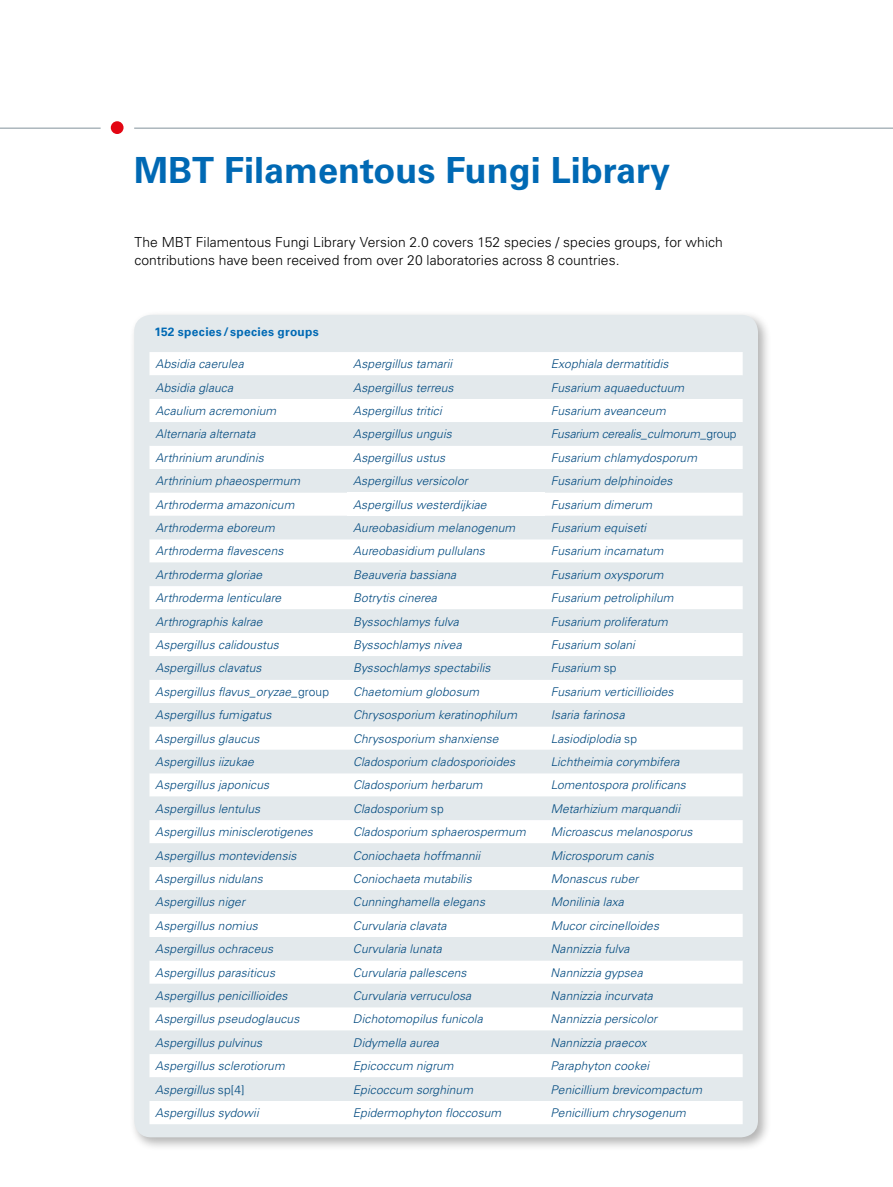
<style>
.page{position:relative;width:893px;height:1187px;background:#fff}
.page>*{position:absolute;margin:0;border:0;box-sizing:border-box;transform-origin:0 0}
.t1{font:700 36px "Univers LT Std";color:#0069b4}
.t2{font:300 13.8px/18px "Univers LT Std";letter-spacing:.005em;color:#000}
.t3{font:italic 300 12px "Univers LT Std";letter-spacing:.01em;color:#00497f}
.t4{font:italic 300 12px "Univers LT Std";letter-spacing:-.01em;color:#00497f}
.t5{font:700 12px "Univers LT Std";letter-spacing:.025em;color:#0069b4}
.s1{font-style:normal}
</style>
<div class="page">
<hr style="left:0;top:128px;width:101px;height:1px;background:#83929b">
<div style="left:111px;top:121px;width:13px;height:13px;background:#e30613;border-radius:50%"></div>
<hr style="left:134px;top:128px;width:759px;height:1px;background:#83929b">
<div style="left:129px;top:310px;width:643px;height:840px;background:#000;opacity:.3"></div>
<div style="left:134px;top:315px;width:624px;height:822px;background:#e3e9ec;border-radius:17px"></div>
<div style="left:149px;top:352px;width:594px;height:772px;background:#fff"></div>
<svg style="left:149px;top:375px;width:594px;height:725px"></svg>
<div style="left:347px;top:492px;width:198px;height:24px;background:#fff"></div>
<h1 class="t1" style="left:134px;top:150px;width:537px">MBT Filamentous Fungi Library</h1>
<p class="t2" style="left:134px;top:233px;width:590px">The MBT Filamentous Fungi Library Version 2.0 covers 152 species / species groups, for which contributions have been received from over 20 laboratories across 8 countries.</p>
<p class="t5" style="left:154px;top:324px;width:166px">152 species/species groups</p>
<p class="t3" style="left:155px;top:356px;width:90px">Absidia caerulea</p>
<p class="t3" style="left:353px;top:356px;width:100px">Aspergillus tamarii</p>
<p class="t3" style="left:551px;top:356px;width:119px">Exophiala dermatitidis</p>
<p class="t3" style="left:155px;top:380px;width:79px">Absidia glauca</p>
<p class="t3" style="left:353px;top:380px;width:102px">Aspergillus terreus</p>
<p class="t3" style="left:551px;top:380px;width:135px">Fusarium aquaeductuum</p>
<p class="t3" style="left:155px;top:403px;width:122px">Acaulium acremonium</p>
<p class="t3" style="left:353px;top:403px;width:90px">Aspergillus tritici</p>
<p class="t3" style="left:551px;top:403px;width:116px">Fusarium aveanceum</p>
<p class="t3" style="left:155px;top:427px;width:101px">Alternaria alternata</p>
<p class="t3" style="left:353px;top:427px;width:100px">Aspergillus unguis</p>
<p class="t4" style="left:551px;top:427px;width:187px">Fusarium cerealis_culmorum_<span class="s1">group</span></p>
<p class="t3" style="left:155px;top:450px;width:110px">Arthrinium arundinis</p>
<p class="t3" style="left:353px;top:450px;width:94px">Aspergillus ustus</p>
<p class="t3" style="left:551px;top:450px;width:148px">Fusarium chlamydosporum</p>
<p class="t3" style="left:155px;top:473px;width:146px">Arthrinium phaeospermum</p>
<p class="t3" style="left:353px;top:473px;width:116px">Aspergillus versicolor</p>
<p class="t3" style="left:551px;top:473px;width:123px">Fusarium delphinoides</p>
<p class="t3" style="left:155px;top:497px;width:140px">Arthroderma amazonicum</p>
<p class="t3" style="left:353px;top:497px;width:135px">Aspergillus westerdijkiae</p>
<p class="t3" style="left:551px;top:497px;width:103px">Fusarium dimerum</p>
<p class="t3" style="left:155px;top:520px;width:121px">Arthroderma eboreum</p>
<p class="t3" style="left:353px;top:520px;width:164px">Aureobasidium melanogenum</p>
<p class="t3" style="left:551px;top:520px;width:97px">Fusarium equiseti</p>
<p class="t3" style="left:155px;top:544px;width:130px">Arthroderma flavescens</p>
<p class="t3" style="left:353px;top:544px;width:133px">Aureobasidium pullulans</p>
<p class="t3" style="left:551px;top:544px;width:114px">Fusarium incarnatum</p>
<p class="t3" style="left:155px;top:567px;width:108px">Arthroderma gloriae</p>
<p class="t3" style="left:353px;top:567px;width:105px">Beauveria bassiana</p>
<p class="t3" style="left:551px;top:567px;width:114px">Fusarium oxysporum</p>
<p class="t3" style="left:155px;top:590px;width:127px">Arthroderma lenticulare</p>
<p class="t3" style="left:353px;top:590px;width:85px">Botrytis cinerea</p>
<p class="t3" style="left:551px;top:590px;width:124px">Fusarium petroliphilum</p>
<p class="t3" style="left:155px;top:614px;width:109px">Arthrographis kalrae</p>
<p class="t3" style="left:353px;top:614px;width:107px">Byssochlamys fulva</p>
<p class="t3" style="left:551px;top:614px;width:119px">Fusarium proliferatum</p>
<p class="t3" style="left:155px;top:637px;width:125px">Aspergillus calidoustus</p>
<p class="t3" style="left:353px;top:637px;width:110px">Byssochlamys nivea</p>
<p class="t3" style="left:551px;top:637px;width:86px">Fusarium solani</p>
<p class="t3" style="left:155px;top:660px;width:108px">Aspergillus clavatus</p>
<p class="t3" style="left:353px;top:660px;width:139px">Byssochlamys spectabilis</p>
<p class="t3" style="left:551px;top:660px;width:67px">Fusarium <span class="s1">sp</span></p>
<p class="t3" style="left:155px;top:684px;width:175px">Aspergillus flavus_oryzae_<span class="s1">group</span></p>
<p class="t3" style="left:353px;top:684px;width:128px">Chaetomium globosum</p>
<p class="t3" style="left:551px;top:684px;width:124px">Fusarium verticillioides</p>
<p class="t3" style="left:155px;top:707px;width:118px">Aspergillus fumigatus</p>
<p class="t3" style="left:353px;top:707px;width:166px">Chrysosporium keratinophilum</p>
<p class="t3" style="left:551px;top:707px;width:75px">Isaria farinosa</p>
<p class="t3" style="left:155px;top:731px;width:106px">Aspergillus glaucus</p>
<p class="t3" style="left:353px;top:731px;width:147px">Chrysosporium shanxiense</p>
<p class="t3" style="left:551px;top:731px;width:88px">Lasiodiplodia <span class="s1">sp</span></p>
<p class="t3" style="left:155px;top:754px;width:100px">Aspergillus iizukae</p>
<p class="t3" style="left:353px;top:754px;width:164px">Cladosporium cladosporioides</p>
<p class="t3" style="left:551px;top:754px;width:130px">Lichtheimia corymbifera</p>
<p class="t3" style="left:155px;top:777px;width:115px">Aspergillus japonicus</p>
<p class="t3" style="left:353px;top:777px;width:131px">Cladosporium herbarum</p>
<p class="t3" style="left:551px;top:777px;width:137px">Lomentospora prolificans</p>
<p class="t3" style="left:155px;top:801px;width:106px">Aspergillus lentulus</p>
<p class="t3" style="left:353px;top:801px;width:92px">Cladosporium <span class="s1">sp</span></p>
<p class="t3" style="left:551px;top:801px;width:131px">Metarhizium marquandii</p>
<p class="t3" style="left:155px;top:824px;width:159px">Aspergillus minisclerotigenes</p>
<p class="t3" style="left:353px;top:824px;width:174px">Cladosporium sphaerospermum</p>
<p class="t3" style="left:551px;top:824px;width:143px">Microascus melanosporus</p>
<p class="t3" style="left:155px;top:848px;width:143px">Aspergillus montevidensis</p>
<p class="t3" style="left:353px;top:848px;width:129px">Coniochaeta hoffmannii</p>
<p class="t3" style="left:551px;top:848px;width:105px">Microsporum canis</p>
<p class="t3" style="left:155px;top:871px;width:109px">Aspergillus nidulans</p>
<p class="t3" style="left:353px;top:871px;width:120px">Coniochaeta mutabilis</p>
<p class="t3" style="left:551px;top:871px;width:89px">Monascus ruber</p>
<p class="t3" style="left:155px;top:894px;width:91px">Aspergillus niger</p>
<p class="t3" style="left:353px;top:894px;width:134px">Cunninghamella elegans</p>
<p class="t3" style="left:551px;top:894px;width:75px">Monilinia laxa</p>
<p class="t3" style="left:155px;top:918px;width:104px">Aspergillus nomius</p>
<p class="t3" style="left:353px;top:918px;width:95px">Curvularia clavata</p>
<p class="t3" style="left:551px;top:918px;width:110px">Mucor circinelloides</p>
<p class="t3" style="left:155px;top:941px;width:120px">Aspergillus ochraceus</p>
<p class="t3" style="left:353px;top:941px;width:90px">Curvularia lunata</p>
<p class="t3" style="left:551px;top:941px;width:80px">Nannizzia fulva</p>
<p class="t3" style="left:155px;top:964px;width:121px">Aspergillus parasiticus</p>
<p class="t3" style="left:353px;top:964px;width:115px">Curvularia pallescens</p>
<p class="t3" style="left:551px;top:964px;width:94px">Nannizzia gypsea</p>
<p class="t3" style="left:155px;top:988px;width:134px">Aspergillus penicillioides</p>
<p class="t3" style="left:353px;top:988px;width:120px">Curvularia verruculosa</p>
<p class="t3" style="left:551px;top:988px;width:104px">Nannizzia incurvata</p>
<p class="t3" style="left:155px;top:1011px;width:146px">Aspergillus pseudoglaucus</p>
<p class="t3" style="left:353px;top:1011px;width:131px">Dichotomopilus funicola</p>
<p class="t3" style="left:551px;top:1011px;width:108px">Nannizzia persicolor</p>
<p class="t3" style="left:155px;top:1035px;width:109px">Aspergillus pulvinus</p>
<p class="t3" style="left:353px;top:1035px;width:87px">Didymella aurea</p>
<p class="t3" style="left:551px;top:1035px;width:98px">Nannizzia praecox</p>
<p class="t3" style="left:155px;top:1058px;width:131px">Aspergillus sclerotiorum</p>
<p class="t3" style="left:353px;top:1058px;width:102px">Epicoccum nigrum</p>
<p class="t3" style="left:551px;top:1058px;width:100px">Paraphyton cookei</p>
<p class="t3" style="left:155px;top:1081px;width:91px">Aspergillus <span class="s1">sp[4]</span></p>
<p class="t3" style="left:353px;top:1081px;width:122px">Epicoccum sorghinum</p>
<p class="t3" style="left:551px;top:1081px;width:153px">Penicillium brevicompactum</p>
<p class="t3" style="left:155px;top:1105px;width:105px">Aspergillus sydowii</p>
<p class="t3" style="left:353px;top:1105px;width:150px">Epidermophyton floccosum</p>
<p class="t3" style="left:551px;top:1105px;width:137px">Penicillium chrysogenum</p>
</div>
